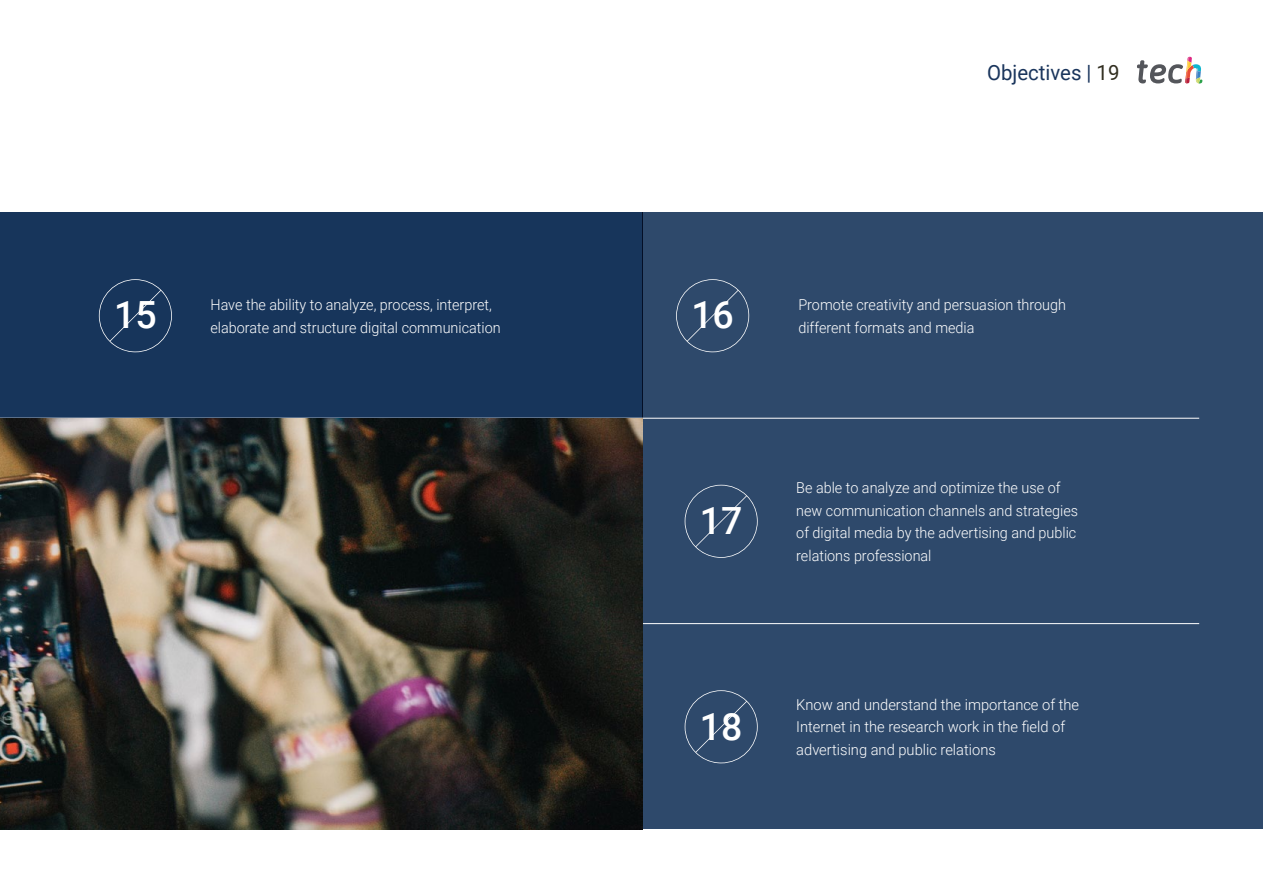
<style>
.page{position:relative;width:1263px;height:893px;background:#fff}
.page>*{position:absolute;margin:0;border:0;box-sizing:border-box;transform-origin:0 0}
.t1{font:500 37.5px "Roboto";color:#fff}
.t2{font:21px "Roboto";color:#1a355c}
.t3{font:300 15px/22.5px "Roboto";color:#fff;scale:.96 1}
.t4{font:300 15px/22.5px "Roboto";color:#fff}
.s1{color:#312e20}
</style>
<div class="page">
<svg style="left:1137px;top:57px;width:65px;height:27px"></svg>
<div style="left:0;top:213px;width:642px;height:616px;background:#17355b"></div>
<div style="left:642px;top:213px;width:621px;height:616px;background:#2e496b"></div>
<svg style="left:676px;top:279px;width:73px;height:73px"></svg>
<svg style="left:685px;top:485px;width:73px;height:73px"></svg>
<svg style="left:685px;top:690px;width:73px;height:73px"></svg>
<hr style="left:0;top:418px;width:1199px;height:1px;background:#fff">
<hr style="left:0;top:623px;width:1199px;height:1px;background:#fff">
<img style="left:0;top:418px;width:642px;height:411px">
<svg style="left:99px;top:279px;width:73px;height:73px"></svg>
<h2 class="t2" style="left:987px;top:57px;width:134px">Objectives | <span class="s1">19</span></h2>
<h1 class="t1" style="left:114px;top:289px;width:44px">15</h1>
<p class="t3" style="left:210px;top:293px;width:304px">Have the ability to analyze, process, interpret, elaborate and structure digital communication</p>
<h1 class="t1" style="left:691px;top:289px;width:44px">16</h1>
<p class="t3" style="left:798px;top:293px;width:280px">Promote creativity and persuasion through different formats and media</p>
<h1 class="t1" style="left:700px;top:494px;width:44px">17</h1>
<h1 class="t1" style="left:700px;top:700px;width:44px">18</h1>
<p class="t3" style="left:796px;top:476px;width:295px">Be able to analyze and optimize the use of new communication channels and strategies of digital media by the advertising and public relations professional</p>
<p class="t4" style="left:796px;top:693px;width:284px">Know and understand the importance of the<br>Internet in the research work in the field of advertising and public relations</p>
</div>
